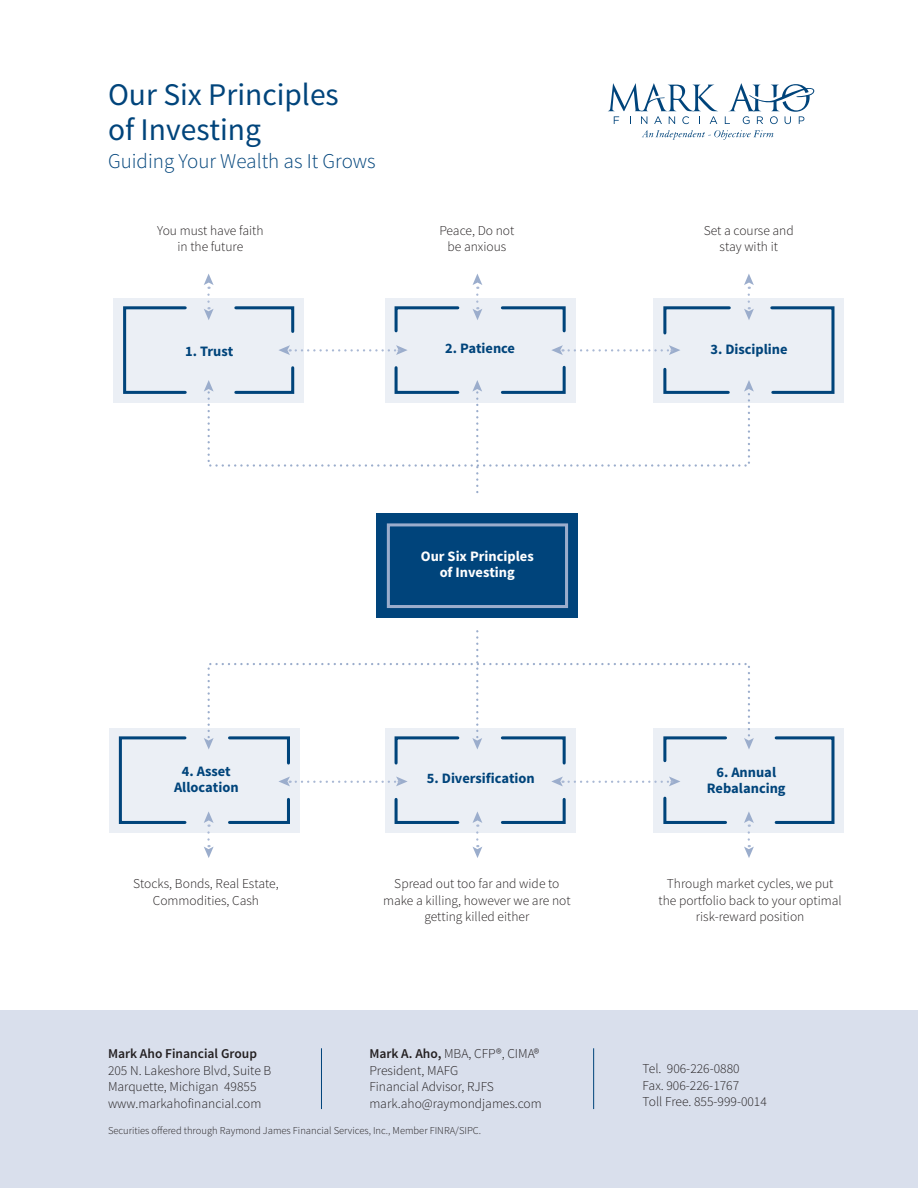
<style>
.page{position:relative;width:918px;height:1188px;background:#fff}
.page>*{position:absolute;margin:0;border:0;box-sizing:border-box;transform-origin:0 0}
.t1{font:31.5px/34.5px "Source Sans Pro";color:#00447b}
.t2{font:300 21px "Source Sans Pro";color:#00447b}
.t3{font:700 14.4px/16.6px "Source Sans Pro";color:#00447b;text-align:center}
.t4{font:700 14.4px/16.6px "Source Sans Pro";color:#fff;text-align:center}
.t5{font:300 13.5px/16.5px "Source Sans Pro";color:#231f20;text-align:center}
.t6{font:300 10.5px "Source Sans Pro";color:#231f20}
.s1{font-weight:600}
</style>
<div class="page">
<div style="left:0;top:1011px;width:918px;height:177px;background:#d9dfec"></div>
<hr style="left:321px;top:1048px;width:1px;height:61px;background:#00447b">
<hr style="left:593px;top:1048px;width:1px;height:61px;background:#00447b">
<div style="left:377px;top:513px;width:201px;height:105px;background:#00447b"></div>
<div style="left:387px;top:523px;width:181px;height:85px;border:3px solid #9badcc"></div>
<div style="left:114px;top:298px;width:190px;height:104px;background:#ebeff5"></div>
<svg style="left:234px;top:306px;width:61px;height:27px"></svg>
<svg style="left:123px;top:306px;width:64px;height:88px"></svg>
<svg style="left:236px;top:366px;width:59px;height:25px"></svg>
<div style="left:385px;top:728px;width:190px;height:104px;background:#ebeff5"></div>
<svg style="left:501px;top:738px;width:65px;height:27px"></svg>
<svg style="left:394px;top:738px;width:66px;height:27px"></svg>
<svg style="left:394px;top:798px;width:66px;height:26px"></svg>
<svg style="left:500px;top:798px;width:66px;height:26px"></svg>
<div style="left:654px;top:298px;width:190px;height:104px;background:#ebeff5"></div>
<svg style="left:770px;top:306px;width:65px;height:88px"></svg>
<svg style="left:663px;top:306px;width:68px;height:29px"></svg>
<svg style="left:663px;top:367px;width:66px;height:24px"></svg>
<div style="left:109px;top:728px;width:191px;height:104px;background:#ebeff5"></div>
<svg style="left:228px;top:797px;width:62px;height:27px"></svg>
<svg style="left:228px;top:738px;width:62px;height:27px"></svg>
<svg style="left:118px;top:736px;width:69px;height:88px"></svg>
<div style="left:654px;top:728px;width:190px;height:104px;background:#ebeff5"></div>
<svg style="left:663px;top:738px;width:64px;height:25px"></svg>
<svg style="left:663px;top:796px;width:64px;height:28px"></svg>
<svg style="left:774px;top:736px;width:61px;height:88px"></svg>
<div style="left:385px;top:298px;width:190px;height:104px;background:#ebeff5"></div>
<svg style="left:501px;top:306px;width:65px;height:27px"></svg>
<svg style="left:394px;top:306px;width:66px;height:27px"></svg>
<svg style="left:394px;top:366px;width:64px;height:25px"></svg>
<svg style="left:502px;top:365px;width:64px;height:26px"></svg>
<svg style="left:204px;top:380px;width:10px;height:12px"></svg>
<svg style="left:744px;top:380px;width:10px;height:12px"></svg>
<svg style="left:204px;top:274px;width:10px;height:15px"></svg>
<svg style="left:204px;top:295px;width:10px;height:25px"></svg>
<svg style="left:473px;top:274px;width:9px;height:15px"></svg>
<svg style="left:473px;top:295px;width:9px;height:25px"></svg>
<svg style="left:744px;top:274px;width:10px;height:15px"></svg>
<svg style="left:744px;top:295px;width:10px;height:25px"></svg>
<svg style="left:204px;top:811px;width:10px;height:47px"></svg>
<svg style="left:473px;top:811px;width:9px;height:47px"></svg>
<svg style="left:744px;top:812px;width:10px;height:46px"></svg>
<svg style="left:472px;top:380px;width:10px;height:114px"></svg>
<svg style="left:204px;top:738px;width:10px;height:11px"></svg>
<svg style="left:744px;top:738px;width:10px;height:11px"></svg>
<svg style="left:472px;top:630px;width:10px;height:119px"></svg>
<svg style="left:279px;top:345px;width:129px;height:10px"></svg>
<svg style="left:551px;top:345px;width:129px;height:10px"></svg>
<svg style="left:278px;top:776px;width:130px;height:10px"></svg>
<svg style="left:551px;top:776px;width:129px;height:10px"></svg>
<svg style="left:642px;top:130px;width:131px;height:10px"></svg>
<svg style="left:725px;top:83px;width:90px;height:41px"></svg>
<svg style="left:608px;top:83px;width:110px;height:41px"></svg>
<p class="t1" style="left:108px;top:78px;width:232px">Our Six Principles of Investing</p>
<p class="t2" style="left:108px;top:149px;width:269px">Guiding Your Wealth as It Grows</p>
<p class="t5" style="left:157px;top:222px;width:108px">You must have faith in the future</p>
<p class="t5" style="left:439px;top:222px;width:76px">Peace, Do not be anxious</p>
<p class="t5" style="left:704px;top:222px;width:92px">Set a course and stay with it</p>
<p class="t3" style="left:185px;top:344px;width:50px">1. Trust</p>
<p class="t3" style="left:445px;top:341px;width:71px">2. Patience</p>
<p class="t4" style="left:421px;top:548px;width:114px">Our Six Principles of Investing</p>
<p class="t3" style="left:710px;top:342px;width:79px">3. Discipline</p>
<p class="t3" style="left:174px;top:763px;width:66px">4. Asset<br>Allocation</p>
<p class="t3" style="left:707px;top:764px;width:80px">6. Annual<br>Rebalancing</p>
<p class="t3" style="left:427px;top:770px;width:109px">5. Diversification</p>
<p class="t5" style="left:133px;top:876px;width:147px">Stocks, Bonds, Real Estate,<br>Commodities, Cash</p>
<p class="t5" style="left:383px;top:876px;width:189px">Spread out too far and wide to make a killing, however we are not getting killed either</p>
<p class="t5" style="left:659px;top:876px;width:185px">Through market cycles, we put the portfolio back to your optimal risk-reward position</p>
<p class="t5" style="left:108px;top:1046px;width:165px;text-align:left"><span class="s1">Mark Aho Financial Group<br></span>205 N. Lakeshore Blvd, Suite B</p>
<p class="t5" style="left:108px;top:1079px;width:150px">Marquette, Michigan 49855</p>
<p class="t5" style="left:108px;top:1095px;width:155px">www.markahofinancial.com</p>
<p class="t5" style="left:369px;top:1046px;width:171px"><span class="s1">Mark A. Aho,</span> MBA, CFP®, CIMA®</p>
<p class="t5" style="left:369px;top:1062px;width:91px">President, MAFG</p>
<p class="t5" style="left:369px;top:1079px;width:174px;text-align:left">Financial Advisor, RJFS mark.aho@raymondjames.com</p>
<p class="t6" style="left:108px;top:1124px;width:375px">Securities offered through Raymond James Financial Services, Inc., Member FINRA/SIPC.</p>
<p class="t5" style="left:643px;top:1060px;width:99px">Tel. 906-226-0880</p>
<p class="t5" style="left:643px;top:1077px;width:98px">Fax. 906-226-1767</p>
<p class="t5" style="left:643px;top:1093px;width:126px">Toll Free. 855-999-0014</p>
</div>
